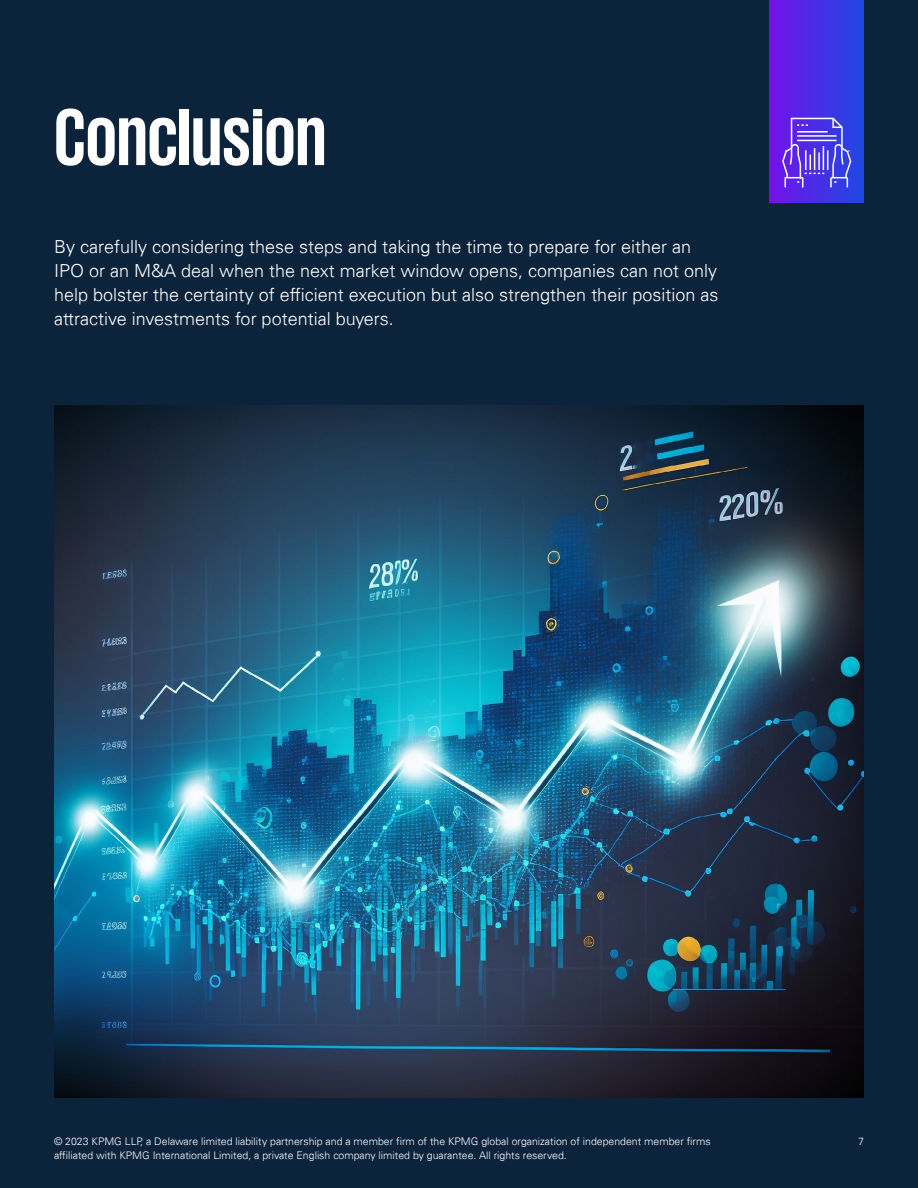
<style>
.page{position:relative;width:918px;height:1188px;background:#0c233c}
.page>*{position:absolute;margin:0;border:0;box-sizing:border-box;transform-origin:0 0}
.t1{font:700 82.5px "KPMG";color:#fff}
.t2{font:300 18px/24px "Univers 45";color:#fff}
.t3{font:300 10.5px "Univers 45";color:#fff}
</style>
<div class="page">
<img style="left:54px;top:405px;width:810px;height:693px">
<div style="left:770px;top:0;width:94px;height:202px;background:linear-gradient(to right,#7213ea,#2047e2)"></div>
<svg style="left:781px;top:117px;width:71px;height:72px;background:#6953ea"></svg>
<h1 class="t1" style="left:54px;top:96px;width:274px">Conclusion</h1>
<p class="t2" style="left:54px;top:234px;width:666px">By carefully considering these steps and taking the time to prepare for either an IPO or an M&amp;A deal when the next market window opens, companies can not only help bolster the certainty of efficient execution but also strengthen their position as attractive investments for potential buyers.</p>
<p class="t3" style="left:54px;top:1135px;width:658px">© 2023 KPMG LLP, a Delaware limited liability partnership and a member firm of the KPMG global organization of independent member firms</p>
<p class="t3" style="left:858px;top:1135px;width:7px">7</p>
<p class="t3" style="left:54px;top:1149px;width:514px">affiliated with KPMG International Limited, a private English company limited by guarantee. All rights reserved.</p>
</div>
